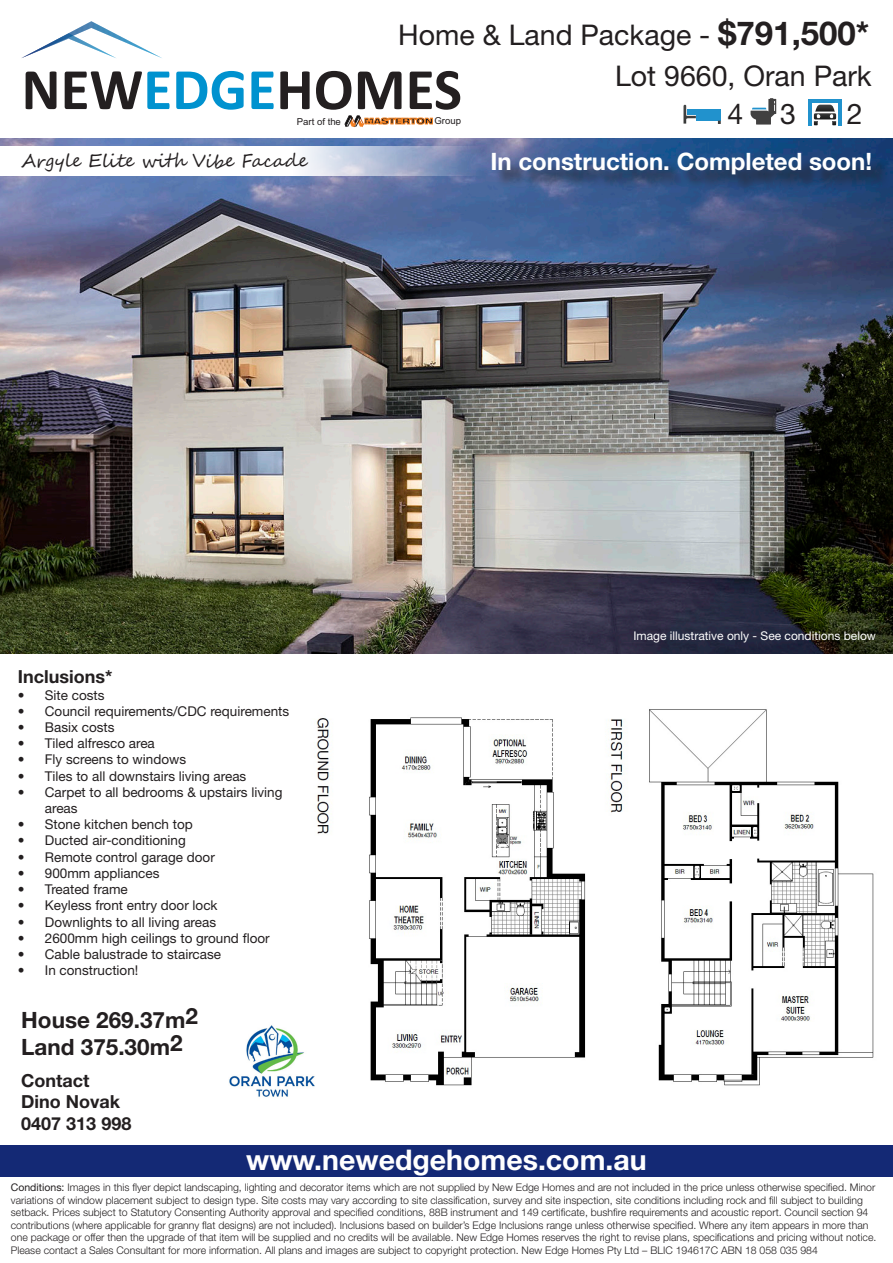
<style>
.page{position:relative;width:893px;height:1263px;background:#fff}
.page>*{position:absolute;margin:0;border:0;box-sizing:border-box;transform-origin:0 0}
.t1{font:28.5px "Helvetica Neue LT Std";color:#231f20}
.t2{font:700 28.5px "Helvetica Neue LT Std";color:#fff}
.t3{font:700 24px "Helvetica Neue LT Std";color:#fff}
.t4{font:700 22.5px "Helvetica Neue LT Std";color:#231f20}
.t5{font:700 18px "Helvetica Neue LT Std";color:#231f20}
.t6{font:18px "Segoe Script";color:#231f20}
.t7{font:13.5px/16.2px "Helvetica Neue LT Std";color:#231f20}
.t8{font:12px "Helvetica Neue LT Std";color:#fff}
.t9{font:300 10.5px/12.6px "Helvetica Neue LT Std";color:#231f20}
.t10{font:9.6px "Arial";color:#231f20}
.s1{font-weight:700;font-size:33px}
.s2{font-weight:400}
</style>
<div class="page">
<img style="left:0;top:138px;width:893px;height:516px">
<svg style="left:0;top:147px;width:596px;height:29px"></svg>
<svg style="left:26px;top:71px;width:30px;height:38px"></svg>
<svg style="left:65px;top:71px;width:105px;height:38px"></svg>
<svg style="left:176px;top:71px;width:68px;height:39px"></svg>
<svg style="left:251px;top:72px;width:23px;height:37px"></svg>
<svg style="left:280px;top:71px;width:30px;height:38px"></svg>
<svg style="left:316px;top:71px;width:144px;height:57px"></svg>
<svg style="left:21px;top:21px;width:141px;height:37px"></svg>
<div style="left:697px;top:109px;width:24px;height:11px;background:#2192cd"></div>
<img style="left:683px;top:105px;width:13px;height:19px">
<div style="left:687px;top:109px;width:9px;height:5px;background:#2192cd"></div>
<svg style="left:750px;top:98px;width:26px;height:27px"></svg>
<hr style="left:809px;top:99px;width:3px;height:27px;background:#2192cd">
<hr style="left:809px;top:99px;width:32px;height:3px;background:#2192cd">
<hr style="left:838px;top:99px;width:3px;height:27px;background:#2192cd">
<img style="left:815px;top:105px;width:20px;height:7px">
<svg style="left:814px;top:113px;width:22px;height:13px"></svg>
<img style="left:316px;top:709px;width:558px;height:377px">
<div style="left:0;top:1145px;width:893px;height:32px;background:#142975"></div>
<div style="left:495px;top:156px;width:394px;height:37px;background:#231f20;opacity:.75"></div>
<img style="left:229px;top:1016px;width:114px;height:81px">
<p class="t1" style="left:398px;top:18px;width:472px">Home &amp; Land Package - <span class="s1">$791,500*</span></p>
<p class="t10" style="left:297px;top:115px;width:46px">Part of the</p>
<p class="t10" style="left:434px;top:114px;width:28px">Group</p>
<p class="t6" style="left:21px;top:146px;width:288px">Argyle Elite with Vibe Facade</p>
<p class="t1" style="left:615px;top:59px;width:258px">Lot 9660, Oran Park</p>
<p class="t1" style="left:727px;top:96px;width:17px">4</p>
<p class="t1" style="left:780px;top:96px;width:17px">3</p>
<p class="t1" style="left:847px;top:96px;width:17px">2</p>
<p class="t3" style="left:490px;top:147px;width:383px">In construction. Completed soon!</p>
<p class="t5" style="left:18px;top:666px;width:96px">Inclusions*</p>
<p class="t7" style="left:18px;top:687px;width:88px">• Site costs</p>
<p class="t7" style="left:18px;top:703px;width:273px">• Council requirements/CDC requirements</p>
<p class="t7" style="left:18px;top:719px;width:98px">• Basix costs</p>
<p class="t7" style="left:18px;top:735px;width:138px">• Tiled alfresco area</p>
<p class="t7" style="left:18px;top:751px;width:170px">• Fly screens to windows</p>
<p class="t7" style="left:18px;top:768px;width:230px">• Tiles to all downstairs living areas</p>
<p class="t7" style="left:45px;top:784px;width:239px;text-indent:-27px">• Carpet to all bedrooms &amp; upstairs living areas</p>
<p class="t7" style="left:18px;top:816px;width:177px">• Stone kitchen bench top</p>
<p class="t7" style="left:18px;top:832px;width:170px">• Ducted air-conditioning</p>
<p class="t7" style="left:18px;top:849px;width:199px">• Remote control garage door</p>
<p class="t7" style="left:18px;top:865px;width:143px">• 900mm appliances</p>
<p class="t7" style="left:18px;top:881px;width:112px">• Treated frame</p>
<p class="t7" style="left:18px;top:897px;width:201px">• Keyless front entry door lock</p>
<p class="t7" style="left:18px;top:913px;width:200px">• Downlights to all living areas</p>
<p class="t7" style="left:18px;top:930px;width:253px">• 2600mm high ceilings to ground floor</p>
<p class="t7" style="left:18px;top:946px;width:205px">• Cable balustrade to staircase</p>
<p class="t7" style="left:18px;top:962px;width:122px">• In construction!</p>
<p class="t4" style="left:21px;top:1006px;width:178px">House 269.37m2</p>
<p class="t4" style="left:21px;top:1033px;width:163px">Land 375.30m2</p>
<p class="t5" style="left:21px;top:1069px;width:70px">Contact</p>
<p class="t5" style="left:21px;top:1091px;width:101px">Dino Novak</p>
<p class="t5" style="left:21px;top:1112px;width:112px">0407 313 998</p>
<p class="t8" style="left:633px;top:629px;width:244px">Image illustrative only - See conditions below</p>
<p class="t2" style="left:246px;top:1142px;width:402px">www.newedgehomes.com.au</p>
<p class="t9" style="left:11px;top:1181px;width:867px"><span class="s2">Conditions:</span> Images in this flyer depict landscaping, lighting and decorator items which are not supplied by New Edge Homes and are not included in the price unless otherwise specified. Minor variations of window placement subject to design type. Site costs may vary according to site classification, survey and site inspection, site conditions including rock and fill subject to building setback. Prices subject to Statutory Consenting Authority approval and specified conditions, 88B instrument and 149 certificate, bushfire requirements and acoustic report. Council section 94 contributions (where applicable for granny flat designs) are not included). Inclusions based on builder’s Edge Inclusions range unless otherwise specified. Where any item appears in more than one package or offer then the upgrade of that item will be supplied and no credits will be available. New Edge Homes reserves the right to revise plans, specifications and pricing without notice.<br>Please contact a Sales Consultant for more information. All plans and images are subject to copyright protection. New Edge Homes Pty Ltd – BLIC 194617C ABN 18 058 035 984</p>
</div>
